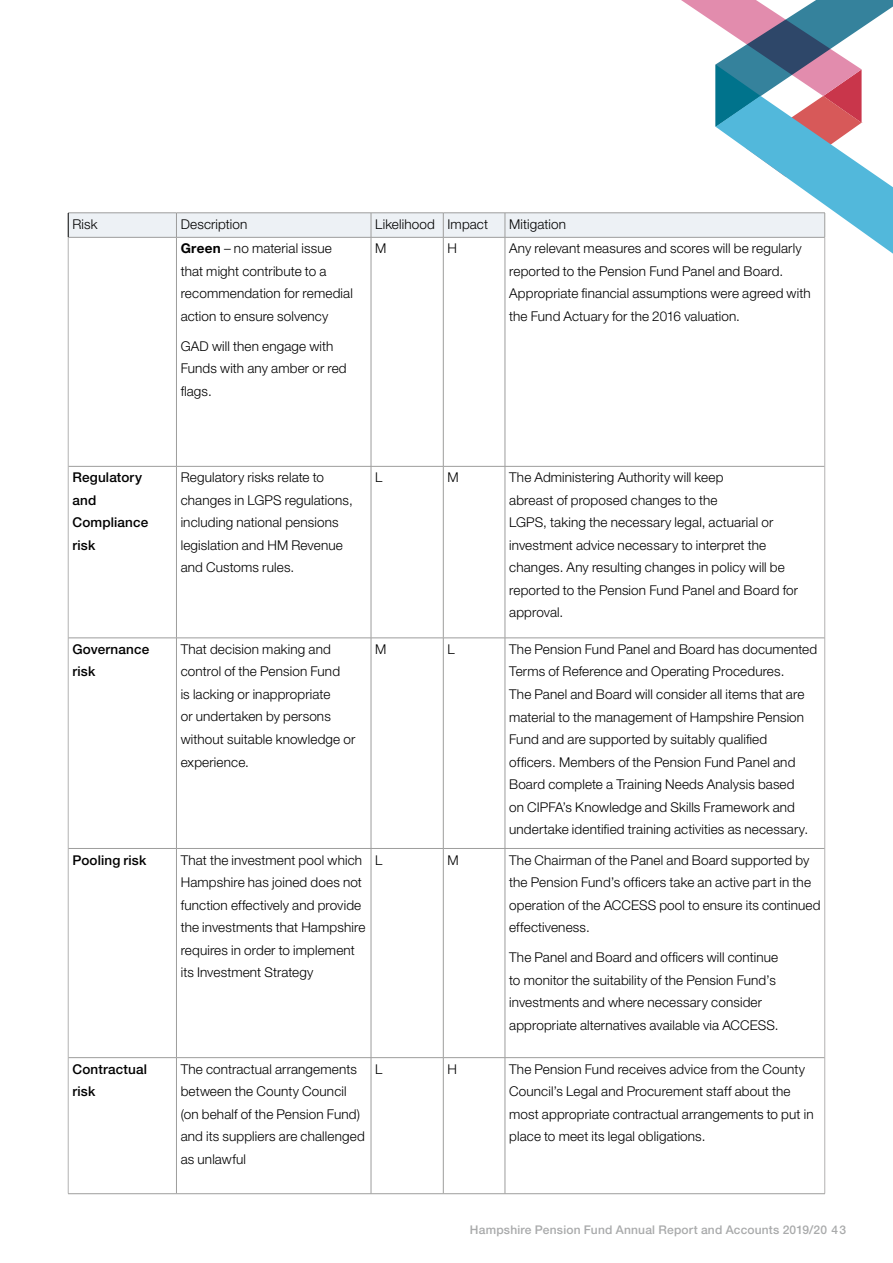
<style>
.page{position:relative;width:893px;height:1263px;background:#fff}
.page>*{position:absolute;margin:0;border:0;box-sizing:border-box;transform-origin:0 0}
.t1{font:300 13.5px/22.5px "Helvetica Neue LT Std";letter-spacing:.01em;color:#000}
.t2{font:500 13.5px/22.5px "Helvetica Neue LT Std";letter-spacing:.01em;color:#000}
.t3{font:500 12px "Helvetica Neue LT Std";letter-spacing:.015em;color:#a9aaab}
.s1{font-weight:700}
</style>
<div class="page">
<hr style="left:824px;top:466px;width:1px;height:172px;background:#b3b2b2">
<hr style="left:824px;top:638px;width:1px;height:210px;background:#b3b2b2">
<hr style="left:824px;top:848px;width:1px;height:210px;background:#b3b2b2">
<hr style="left:824px;top:1058px;width:1px;height:135px;background:#b3b2b2">
<hr style="left:68px;top:466px;width:1px;height:172px;background:#b3b2b2">
<hr style="left:68px;top:638px;width:1px;height:210px;background:#b3b2b2">
<hr style="left:68px;top:848px;width:1px;height:210px;background:#b3b2b2">
<hr style="left:68px;top:1058px;width:1px;height:135px;background:#b3b2b2">
<hr style="left:176px;top:237px;width:1px;height:229px;background:#9d9d9c">
<hr style="left:371px;top:237px;width:1px;height:229px;background:#9d9d9c">
<hr style="left:443px;top:237px;width:1px;height:229px;background:#9d9d9c">
<hr style="left:505px;top:237px;width:1px;height:229px;background:#9d9d9c">
<hr style="left:68px;top:466px;width:108px;height:1px;background:#9d9d9c">
<hr style="left:176px;top:466px;width:195px;height:1px;background:#9d9d9c">
<hr style="left:176px;top:466px;width:1px;height:172px;background:#9d9d9c">
<hr style="left:371px;top:466px;width:72px;height:1px;background:#9d9d9c">
<hr style="left:371px;top:466px;width:1px;height:172px;background:#9d9d9c">
<hr style="left:443px;top:466px;width:62px;height:1px;background:#9d9d9c">
<hr style="left:443px;top:466px;width:1px;height:172px;background:#9d9d9c">
<hr style="left:505px;top:466px;width:320px;height:1px;background:#9d9d9c">
<hr style="left:505px;top:466px;width:1px;height:172px;background:#9d9d9c">
<hr style="left:68px;top:638px;width:108px;height:1px;background:#9d9d9c">
<hr style="left:176px;top:638px;width:195px;height:1px;background:#9d9d9c">
<hr style="left:176px;top:638px;width:1px;height:210px;background:#9d9d9c">
<hr style="left:371px;top:638px;width:72px;height:1px;background:#9d9d9c">
<hr style="left:371px;top:638px;width:1px;height:210px;background:#9d9d9c">
<hr style="left:443px;top:638px;width:62px;height:1px;background:#9d9d9c">
<hr style="left:443px;top:638px;width:1px;height:210px;background:#9d9d9c">
<hr style="left:505px;top:638px;width:320px;height:1px;background:#9d9d9c">
<hr style="left:505px;top:638px;width:1px;height:210px;background:#9d9d9c">
<hr style="left:68px;top:848px;width:108px;height:1px;background:#9d9d9c">
<hr style="left:176px;top:848px;width:195px;height:1px;background:#9d9d9c">
<hr style="left:176px;top:849px;width:1px;height:208px;background:#9d9d9c">
<hr style="left:371px;top:848px;width:72px;height:1px;background:#9d9d9c">
<hr style="left:371px;top:849px;width:1px;height:208px;background:#9d9d9c">
<hr style="left:443px;top:848px;width:62px;height:1px;background:#9d9d9c">
<hr style="left:443px;top:849px;width:1px;height:208px;background:#9d9d9c">
<hr style="left:505px;top:848px;width:320px;height:1px;background:#9d9d9c">
<hr style="left:505px;top:849px;width:1px;height:208px;background:#9d9d9c">
<hr style="left:68px;top:1057px;width:108px;height:1px;background:#9d9d9c">
<hr style="left:176px;top:1057px;width:195px;height:1px;background:#9d9d9c">
<hr style="left:176px;top:1058px;width:1px;height:135px;background:#9d9d9c">
<hr style="left:371px;top:1057px;width:72px;height:1px;background:#9d9d9c">
<hr style="left:371px;top:1058px;width:1px;height:135px;background:#9d9d9c">
<hr style="left:443px;top:1057px;width:62px;height:1px;background:#9d9d9c">
<hr style="left:443px;top:1058px;width:1px;height:135px;background:#9d9d9c">
<hr style="left:505px;top:1057px;width:320px;height:1px;background:#9d9d9c">
<hr style="left:505px;top:1058px;width:1px;height:135px;background:#9d9d9c">
<hr style="left:68px;top:1193px;width:108px;height:1px;background:#9d9d9c">
<hr style="left:176px;top:1193px;width:195px;height:1px;background:#9d9d9c">
<hr style="left:371px;top:1193px;width:72px;height:1px;background:#9d9d9c">
<hr style="left:443px;top:1193px;width:62px;height:1px;background:#9d9d9c">
<hr style="left:505px;top:1193px;width:320px;height:1px;background:#9d9d9c">
<svg style="left:68px;top:0;width:825px;height:254px"></svg>
<hr style="left:68px;top:237px;width:1px;height:229px;background:#b3b2b2">
<hr style="left:824px;top:237px;width:1px;height:229px;background:#b3b2b2">
<p class="t1" style="left:72px;top:212px;width:27px">Risk</p>
<p class="t1" style="left:181px;top:212px;width:68px">Description</p>
<p class="t1" style="left:375px;top:212px;width:114px">Likelihood Impact</p>
<p class="t1" style="left:509px;top:212px;width:58px">Mitigation</p>
<p class="t1" style="left:181px;top:237px;width:174px"><span class="s1">Green</span> – no material issue that might contribute to a recommendation for remedial action to ensure solvency</p>
<p class="t1" style="left:181px;top:334px;width:167px">GAD will then engage with<br>Funds with any amber or red flags.</p>
<p class="t1" style="left:375px;top:237px;width:13px">M</p>
<p class="t1" style="left:448px;top:237px;width:11px">H</p>
<p class="t1" style="left:509px;top:237px;width:303px">Any relevant measures and scores will be regularly reported to the Pension Fund Panel and Board.<br>Appropriate financial assumptions were agreed with the Fund Actuary for the 2016 valuation.</p>
<p class="t2" style="left:72px;top:466px;width:77px">Regulatory and<br>Compliance risk</p>
<p class="t1" style="left:181px;top:466px;width:174px">Regulatory risks relate to changes in LGPS regulations, including national pensions legislation and HM Revenue and Customs rules.</p>
<p class="t1" style="left:375px;top:466px;width:9px">L</p>
<p class="t1" style="left:448px;top:466px;width:13px">M</p>
<p class="t1" style="left:509px;top:466px;width:290px">The Administering Authority will keep<br>abreast of proposed changes to the<br>LGPS, taking the necessary legal, actuarial or investment advice necessary to interpret the changes. Any resulting changes in policy will be reported to the Pension Fund Panel and Board for approval.</p>
<p class="t2" style="left:72px;top:638px;width:78px">Governance risk</p>
<p class="t1" style="left:181px;top:638px;width:176px">That decision making and control of the Pension Fund<br>is lacking or inappropriate<br>or undertaken by persons without suitable knowledge or experience.</p>
<p class="t1" style="left:375px;top:638px;width:13px">M</p>
<p class="t1" style="left:448px;top:638px;width:9px">L</p>
<p class="t1" style="left:509px;top:638px;width:310px">The Pension Fund Panel and Board has documented Terms of Reference and Operating Procedures.<br>The Panel and Board will consider all items that are material to the management of Hampshire Pension Fund and are supported by suitably qualified<br>officers. Members of the Pension Fund Panel and Board complete a Training Needs Analysis based<br>on CIPFA’s Knowledge and Skills Framework and undertake identified training activities as necessary.</p>
<p class="t2" style="left:72px;top:848px;width:75px">Pooling risk</p>
<p class="t1" style="left:181px;top:848px;width:186px">That the investment pool which<br>Hampshire has joined does not function effectively and provide the investments that Hampshire requires in order to implement its Investment Strategy</p>
<p class="t1" style="left:375px;top:848px;width:9px">L</p>
<p class="t1" style="left:448px;top:848px;width:13px">M</p>
<p class="t1" style="left:509px;top:848px;width:313px">The Chairman of the Panel and Board supported by the Pension Fund’s officers take an active part in the operation of the ACCESS pool to ensure its continued effectiveness.</p>
<p class="t1" style="left:509px;top:946px;width:271px">The Panel and Board and officers will continue to monitor the suitability of the Pension Fund’s investments and where necessary consider appropriate alternatives available via ACCESS.</p>
<p class="t2" style="left:72px;top:1058px;width:76px">Contractual risk</p>
<p class="t1" style="left:181px;top:1057px;width:186px">The contractual arrangements between the County Council (on behalf of the Pension Fund) and its suppliers are challenged as unlawful</p>
<p class="t1" style="left:375px;top:1057px;width:9px">L</p>
<p class="t1" style="left:448px;top:1057px;width:11px">H</p>
<p class="t1" style="left:509px;top:1057px;width:306px">The Pension Fund receives advice from the County Council’s Legal and Procurement staff about the most appropriate contractual arrangements to put in place to meet its legal obligations.</p>
<p class="t3" style="left:470px;top:1223px;width:378px">Hampshire Pension Fund Annual Report and Accounts 2019/20 43</p>
</div>
